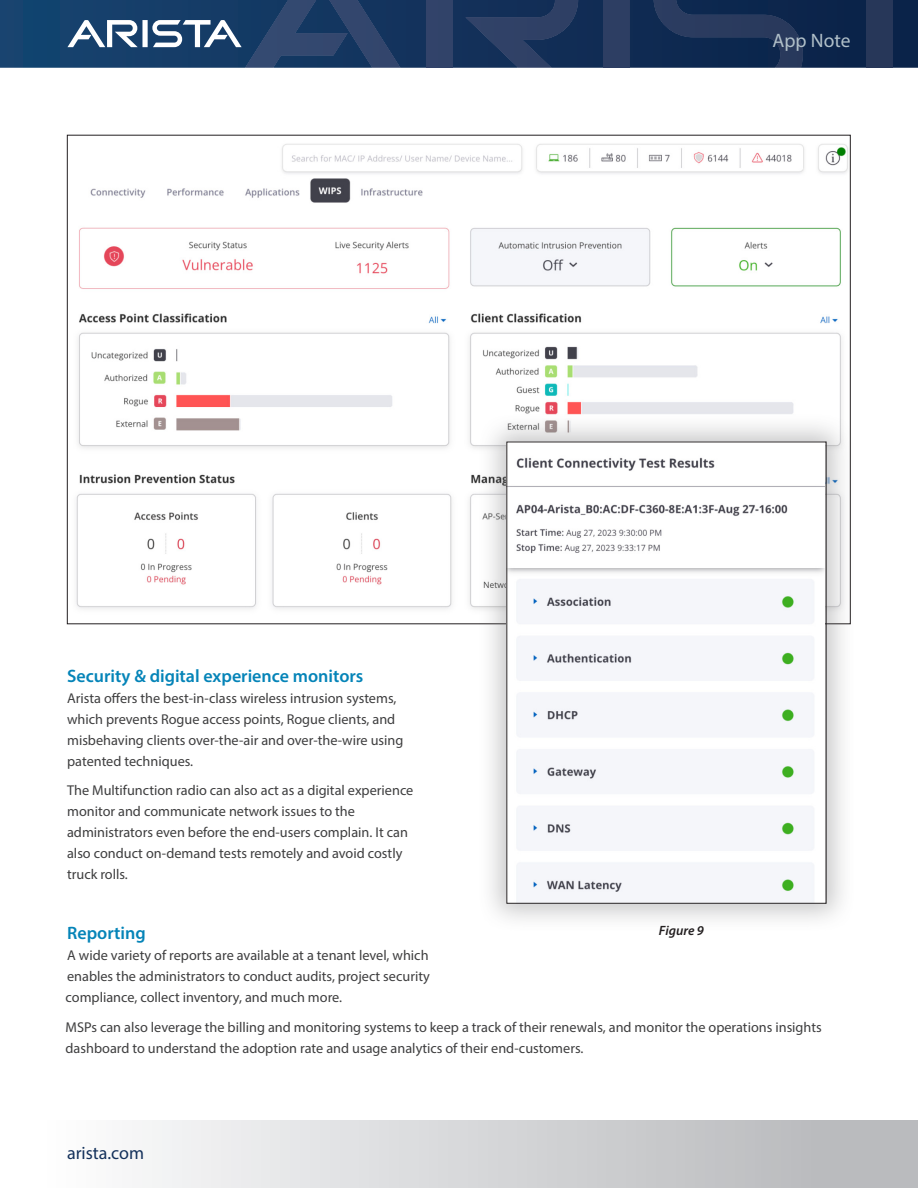
<style>
.page{position:relative;width:918px;height:1188px;background:#fff}
.page>*{position:absolute;margin:0;border:0;box-sizing:border-box;transform-origin:0 0}
.t1{font:19.5px "Myriad Pro";color:#b1c0c9}
.Main_body_text{font:600 18px "Myriad Pro";color:#0584b8}
.t2{font:18px "Myriad Pro";color:#14315b}
.Main_body_text-2{font:14.25px/21px "Myriad Pro";color:#3e3e3f}
.Intro_block_text{font:italic 600 13.5px "Myriad Pro";color:#231f20}
</style>
<div class="page">
<svg style="left:0;top:0;width:918px;height:68px;background:#103059"></svg>
<div style="left:426px;top:0;width:26px;height:68px;background:#314369"></div>
<svg style="left:465px;top:0;width:113px;height:68px;background:#20375e"></svg>
<svg style="left:67px;top:0;width:333px;height:68px;background:#2f4e75"></svg>
<div style="left:604px;top:0;width:26px;height:68px;background:#2d3e63"></div>
<svg style="left:654px;top:0;width:149px;height:68px;background:#182f55"></svg>
<div style="left:867px;top:0;width:26px;height:68px;background:#273759"></div>
<div style="left:0;top:1120px;width:918px;height:68px;background:linear-gradient(to right,#fff,#b3b4b7)"></div>
<img style="left:76px;top:144px;width:772px;height:465px">
<div style="left:477px;top:413px;width:378px;height:520px;background:#5f5f62;opacity:.35"></div>
<img style="left:509px;top:444px;width:315px;height:457px">
<h1 class="t1" style="left:773px;top:29px;width:79px">App Note</h1>
<p class="Main_body_text" style="left:67px;top:664px;width:298px">Security &amp; digital experience monitors</p>
<p class="Main_body_text-2" style="left:67px;top:687px;width:338px">Arista offers the best-in-class wireless intrusion systems, which prevents Rogue access points, Rogue clients, and misbehaving clients over-the-air and over-the-wire using patented techniques.</p>
<p class="Main_body_text-2" style="left:67px;top:780px;width:348px">The Multifunction radio can also act as a digital experience monitor and communicate network issues to the administrators even before the end-users complain. It can also conduct on-demand tests remotely and avoid costly truck rolls.</p>
<p class="Main_body_text" style="left:67px;top:921px;width:80px">Reporting</p>
<p class="Main_body_text-2" style="left:67px;top:944px;width:364px">A wide variety of reports are available at a tenant level, which enables the administrators to conduct audits, project security</p>
<p class="Intro_block_text" style="left:659px;top:922px;width:47px">Figure 9</p>
<p class="Main_body_text-2" style="left:66px;top:987px;width:278px">compliance, collect inventory, and much more.</p>
<p class="Main_body_text-2" style="left:66px;top:1016px;width:758px">MSPs can also leverage the billing and monitoring systems to keep a track of their renewals, and monitor the operations insights dashboard to understand the adoption rate and usage analytics of their end-customers.</p>
<p class="t2" style="left:67px;top:1142px;width:79px">arista.com</p>
</div>
